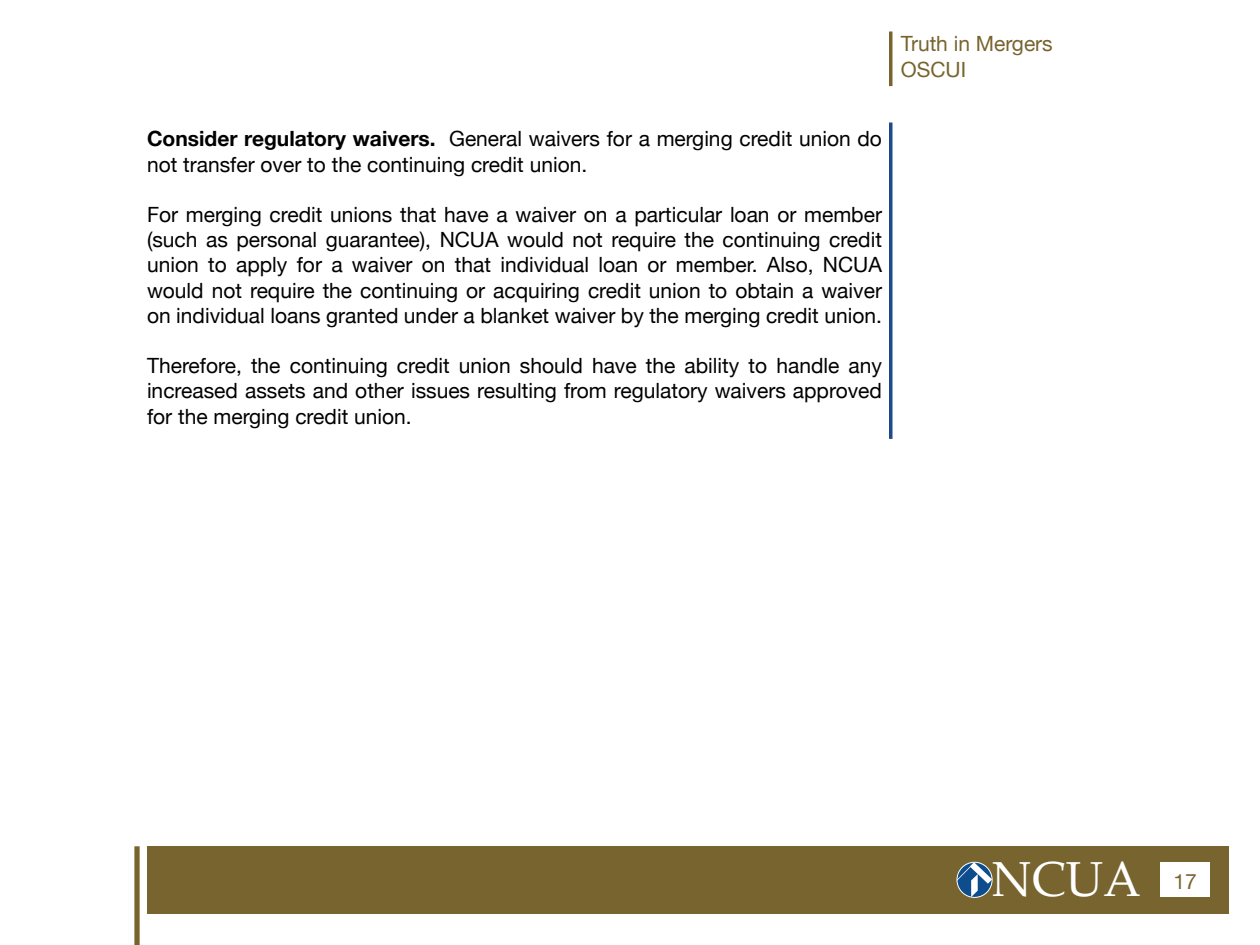
<style>
.page{position:relative;width:1260px;height:945px;background:#fff}
.page>*{position:absolute;margin:0;border:0;box-sizing:border-box;transform-origin:0 0}
.t1{font:48.12px "Palatino";color:#fff}
.t2{font:21px/25.2px "Helvetica Neue";color:#000;text-align:justify}
.t3{font:21px/25.2px "Helvetica Neue";color:#77642f}
.s1{font-weight:700}
</style>
<div class="page">
<div style="left:147px;top:846px;width:1081px;height:68px;background:#77642f"></div>
<div style="left:1160px;top:862px;width:50px;height:35px;background:#fff"></div>
<div style="left:134px;top:846px;width:6px;height:99px;background:#77642f"></div>
<hr style="left:889px;top:32px;width:3px;height:54px;background:#77642f">
<div style="left:957px;top:862px;width:35px;height:36px;background:#afa384;border-radius:50%"></div>
<div style="left:957px;top:862px;width:36px;height:36px;border:1px solid #fff;border-radius:50%"></div>
<svg style="left:957px;top:862px;width:35px;height:35px"></svg>
<hr style="left:889px;top:123px;width:3px;height:316px;background:#1e4a8c">
<p class="t3" style="left:901px;top:30px;width:153px">Truth in Mergers<br>OSCUI</p>
<p class="t2" style="left:147px;top:125px;width:736px"><span class="s1">Consider regulatory waivers.</span> General waivers for a merging credit union do not transfer over to the continuing credit union.</p>
<p class="t2" style="left:147px;top:201px;width:737px">For merging credit unions that have a waiver on a particular loan or member (such as personal guarantee), NCUA would not require the continuing credit union to apply for a waiver on that individual loan or member. Also, NCUA would not require the continuing or acquiring credit union to obtain a waiver on individual loans granted under a blanket waiver by the merging credit union.</p>
<p class="t2" style="left:147px;top:352px;width:737px">Therefore, the continuing credit union should have the ability to handle any increased assets and other issues resulting from regulatory waivers approved for the merging credit union.</p>
<h1 class="t1" style="left:992px;top:839px;width:151px">NCUA</h1>
<p class="t3" style="left:1173px;top:868px;width:25px">17</p>
</div>
